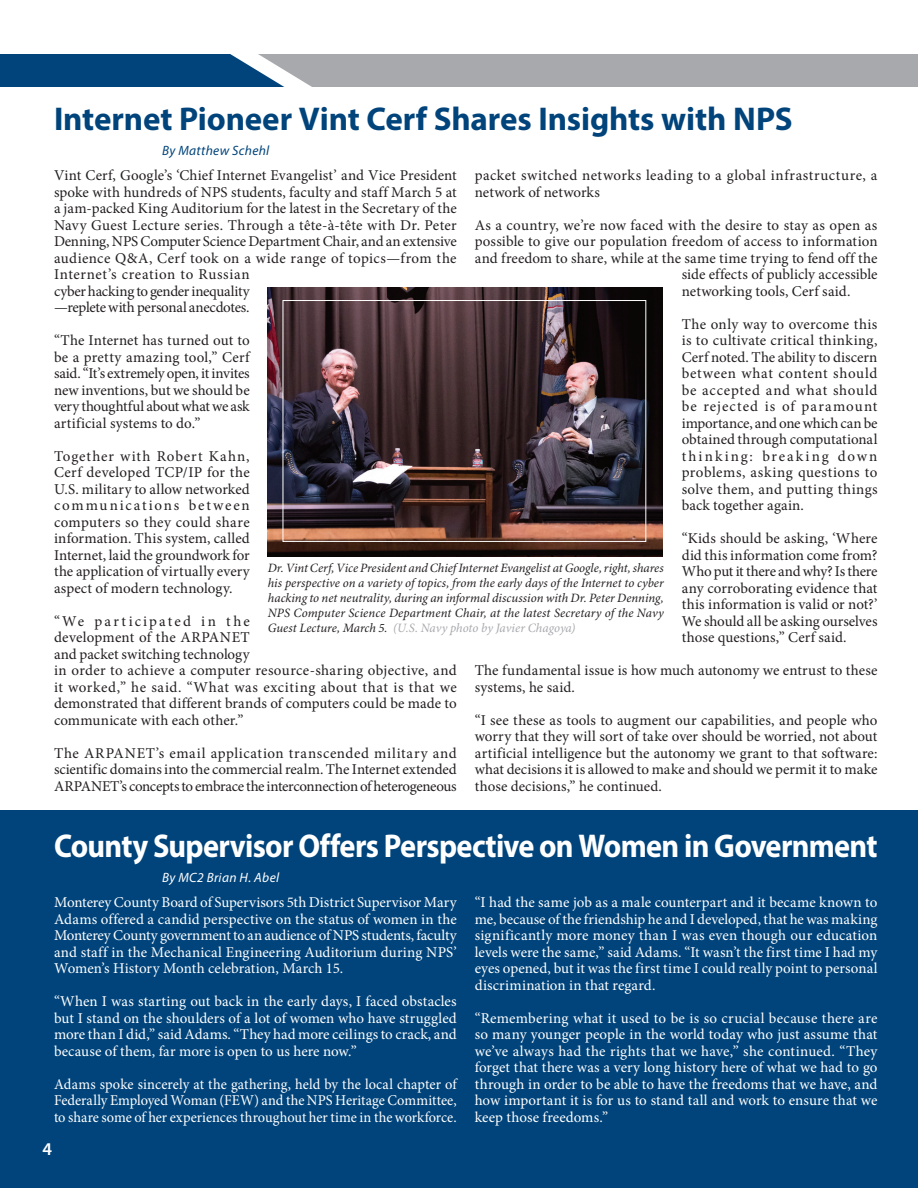
<style>
.page{position:relative;width:918px;height:1188px;background:#fff}
.page>*{position:absolute;margin:0;border:0;box-sizing:border-box;transform-origin:0 0}
.t1{font:700 33px "Myriad Pro";letter-spacing:-.025em;color:#fff;scale:.92 1}
.t2{font:700 33px "Myriad Pro";letter-spacing:-.005em;color:#00447b}
.t3{font:600 18px "Myriad Pro";color:#fff}
.t4{font:15px/16.5px "Minion Pro";letter-spacing:.01em;color:#231f20;text-align:justify}
.t5{font:15px/16.5px "Minion Pro";color:#fff;text-align:justify}
.t6{font:15px/16.5px "Minion Pro";color:#fff;text-align:justify;scale:.96 1}
.t7{font:15px/16.5px "Minion Pro";letter-spacing:.03em;color:#231f20}
.t8{font:italic 13.5px "Myriad Pro";letter-spacing:.025em;color:#fff}
.t9{font:italic 13.5px "Myriad Pro";letter-spacing:.025em;color:#00447b}
.t10{font:italic 12.75px/15px "Minion Pro";color:#231f20;text-align:justify}
.s1{color:#a8a9ad}
</style>
<div class="page">
<div style="left:0;top:810px;width:918px;height:378px;background:#00447b"></div>
<svg style="left:0;top:54px;width:918px;height:33px;background:#7b8fa1"></svg>
<img style="left:268px;top:287px;width:395px;height:270px">
<div style="left:283px;top:300px;width:363px;height:242px;border:1px solid #fff"></div>
<h1 class="t2" style="left:54px;top:97px;width:740px">Internet Pioneer Vint Cerf Shares Insights with NPS</h1>
<p class="t9" style="left:162px;top:142px;width:109px">By Matthew Schehl</p>
<p class="t4" style="left:54px;top:167px;width:404px;text-align:left">Vint Cerf, Google’s ‘Chief Internet Evangelist’ and Vice President spoke with hundreds of NPS students, faculty and staff March 5 at a jam-packed King Auditorium for the latest in the Secretary of the Navy Guest Lecture series. Through a tête-à-tête with Dr. Peter Denning, NPS Computer Science Department Chair, and an extensive audience Q&amp;A, Cerf took on a wide range of topics—from the Internet’s creation to Russian<br>cyber hacking to gender inequality<br>—replete with personal anecdotes.</p>
<p class="t4" style="left:54px;top:332px;width:197px">“The Internet has turned out to be a pretty amazing tool,” Cerf said. “It’s extremely open, it invites new inventions, but we should be very thoughtful about what we ask artificial systems to do.”</p>
<p class="t4" style="left:54px;top:448px;width:197px">Together with Robert Kahn, Cerf developed TCP/IP for the U.S. military to allow networked communications between computers so they could share information. This system, called Internet, laid the groundwork for the application of virtually every aspect of modern technology.</p>
<p class="t4" style="left:54px;top:613px;width:404px;text-align:left">“We participated in the<br>development of the ARPANET<br>and packet switching technology<br>in order to achieve a computer resource-sharing objective, and it worked,” he said. “What was exciting about that is that we demonstrated that different brands of computers could be made to communicate with each other.”</p>
<p class="t4" style="left:54px;top:745px;width:404px">The ARPANET’s email application transcended military and scientific domains into the commercial realm. The Internet extended ARPANET’s concepts to embrace the interconnection of heterogeneous</p>
<p class="t7" style="left:475px;top:167px;width:404px">packet switched networks leading to a global infrastructure, a network of networks</p>
<p class="t4" style="left:475px;top:217px;width:404px">As a country, we’re now faced with the desire to stay as open as</p>
<p class="t4" style="left:475px;top:233px;width:404px">possible to give our population freedom of access to information</p>
<p class="t4" style="left:475px;top:250px;width:404px">and freedom to share, while at the same time trying to fend off the</p>
<p class="t4" style="left:682px;top:266px;width:197px">side effects of publicly accessible</p>
<p class="t4" style="left:682px;top:283px;width:170px">networking tools, Cerf said.</p>
<p class="t4" style="left:682px;top:316px;width:197px">The only way to overcome this is to cultivate critical thinking, Cerf noted. The ability to discern between what content should be accepted and what should be rejected is of paramount importance, and one which can be obtained through computational thinking: breaking down problems, asking questions to solve them, and putting things back together again.</p>
<p class="t4" style="left:682px;top:530px;width:197px">“Kids should be asking, ‘Where did this information come from?<br>Who put it there and why? Is there any corroborating evidence that this information is valid or not?’ We should all be asking ourselves those questions,” Cerf said.</p>
<p class="t4" style="left:475px;top:662px;width:404px">The fundamental issue is how much autonomy we entrust to these systems, he said.</p>
<p class="t4" style="left:475px;top:712px;width:404px">“I see these as tools to augment our capabilities, and people who worry that they will sort of take over should be worried, not about artificial intelligence but the autonomy we grant to that software: what decisions it is allowed to make and should we permit it to make those decisions,” he continued.</p>
<p class="t10" style="left:268px;top:561px;width:398px">Dr. Vint Cerf, Vice President and Chief Internet Evangelist at Google, right, shares his perspective on a variety of topics, from the early days of the Internet to cyber hacking to net neutrality, during an informal discussion with Dr. Peter Denning, NPS Computer Science Department Chair, at the latest Secretary of the Navy Guest Lecture, March 5. <span class="s1">(U.S. Navy photo by Javier Chagoya)</span></p>
<h1 class="t1" style="left:54px;top:824px;width:897px">County Supervisor Offers Perspective on Women in Government</h1>
<p class="t8" style="left:162px;top:869px;width:119px">By MC2 Brian H. Abel</p>
<p class="t5" style="left:54px;top:894px;width:404px">Monterey County Board of Supervisors 5th District Supervisor Mary Adams offered a candid perspective on the status of women in the Monterey County government to an audience of NPS students, faculty and staff in the Mechanical Engineering Auditorium during NPS’ Women’s History Month celebration, March 15.</p>
<p class="t5" style="left:54px;top:993px;width:404px">“When I was starting out back in the early days, I faced obstacles but I stand on the shoulders of a lot of women who have struggled more than I did,” said Adams. “They had more ceilings to crack, and because of them, far more is open to us here now.”</p>
<p class="t6" style="left:54px;top:1076px;width:421px">Adams spoke sincerely at the gathering, held by the local chapter of Federally Employed Woman (FEW) and the NPS Heritage Committee, to share some of her experiences throughout her time in the workforce.</p>
<p class="t5" style="left:475px;top:894px;width:404px">“I had the same job as a male counterpart and it became known to me, because of the friendship he and I developed, that he was making significantly more money than I was even though our education levels were the same,” said Adams. “It wasn’t the first time I had my eyes opened, but it was the first time I could really point to personal discrimination in that regard.</p>
<p class="t5" style="left:475px;top:1010px;width:404px">“Remembering what it used to be is so crucial because there are so many younger people in the world today who just assume that we’ve always had the rights that we have,” she continued. “They forget that there was a very long history here of what we had to go through in order to be able to have the freedoms that we have, and how important it is for us to stand tall and work to ensure that we keep those freedoms.”</p>
<p class="t3" style="left:42px;top:1138px;width:11px">4</p>
</div>
